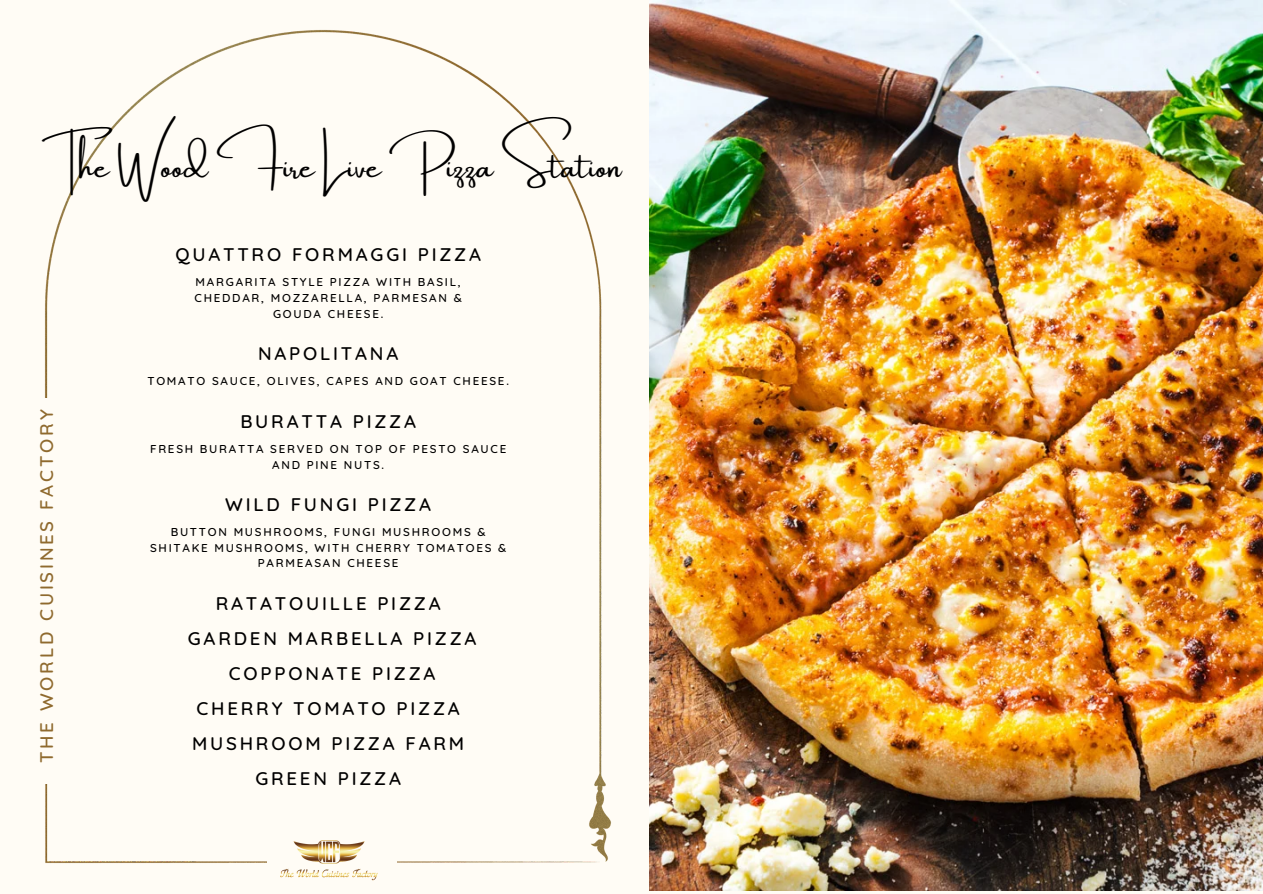
<style>
.page{position:relative;width:1263px;height:894px;background:#fff}
.page>*{position:absolute;margin:0;border:0;box-sizing:border-box;transform-origin:0 0}
.t1{font:31.5px "Amsterdam One";color:#000}
.t2{font:500 18.6px/34.8px "Quicksand";letter-spacing:.15em;color:#000;text-align:center}
.t3{font:500 18.6px "Quicksand";letter-spacing:.15em;color:#8f6a2e}
.t4{font:500 11.7px/15.8px "Quicksand";letter-spacing:.15em;color:#000;text-align:center}
</style>
<div class="page">
<div style="left:0;top:0;width:1263px;height:893px;background:#fffcf5"></div>
<img style="left:45px;top:30px;width:566px;height:832px">
<div style="left:0;top:398px;width:64px;height:385px;background:#fffcf5"></div>
<div style="left:267px;top:822px;width:130px;height:71px;background:#fffcf5"></div>
<img style="left:280px;top:840px;width:98px;height:40px">
<img style="left:649px;top:0;width:614px;height:889px">
<p class="t1" style="left:42px;top:149px;width:582px">The Wood Fire Live Pizza Station</p>
<p class="t2" style="left:175px;top:237px;width:307px">QUATTRO FORMAGGI PIZZA</p>
<p class="t4" style="left:195px;top:274px;width:269px">MARGARITA STYLE PIZZA WITH BASIL,<br>CHEDDAR, MOZZARELLA, PARMESAN &amp;<br>GOUDA CHEESE.</p>
<p class="t2" style="left:258px;top:336px;width:142px">NAPOLITANA</p>
<p class="t3" style="left:34px;top:763px;width:355px;rotate:-90deg">THE WORLD CUISINES FACTORY</p>
<p class="t4" style="left:147px;top:373px;width:363px">TOMATO SAUCE, OLIVES, CAPES AND GOAT CHEESE.</p>
<p class="t2" style="left:240px;top:403px;width:177px">BURATTA PIZZA</p>
<p class="t4" style="left:150px;top:440px;width:358px">FRESH BURATTA SERVED ON TOP OF PESTO SAUCE<br>AND PINE NUTS.</p>
<p class="t2" style="left:225px;top:486px;width:207px">WILD FUNGI PIZZA</p>
<p class="t4" style="left:150px;top:523px;width:358px">BUTTON MUSHROOMS, FUNGI MUSHROOMS &amp;<br>SHITAKE MUSHROOMS, WITH CHERRY TOMATOES &amp;<br>PARMEASAN CHEESE</p>
<p class="t2" style="left:216px;top:585px;width:226px">RATATOUILLE PIZZA</p>
<p class="t2" style="left:188px;top:620px;width:290px">GARDEN MARBELLA PIZZA</p>
<p class="t2" style="left:229px;top:655px;width:208px">COPPONATE PIZZA</p>
<p class="t2" style="left:192px;top:690px;width:274px">CHERRY TOMATO PIZZA<br>MUSHROOM PIZZA FARM<br>GREEN PIZZA</p>
</div>
